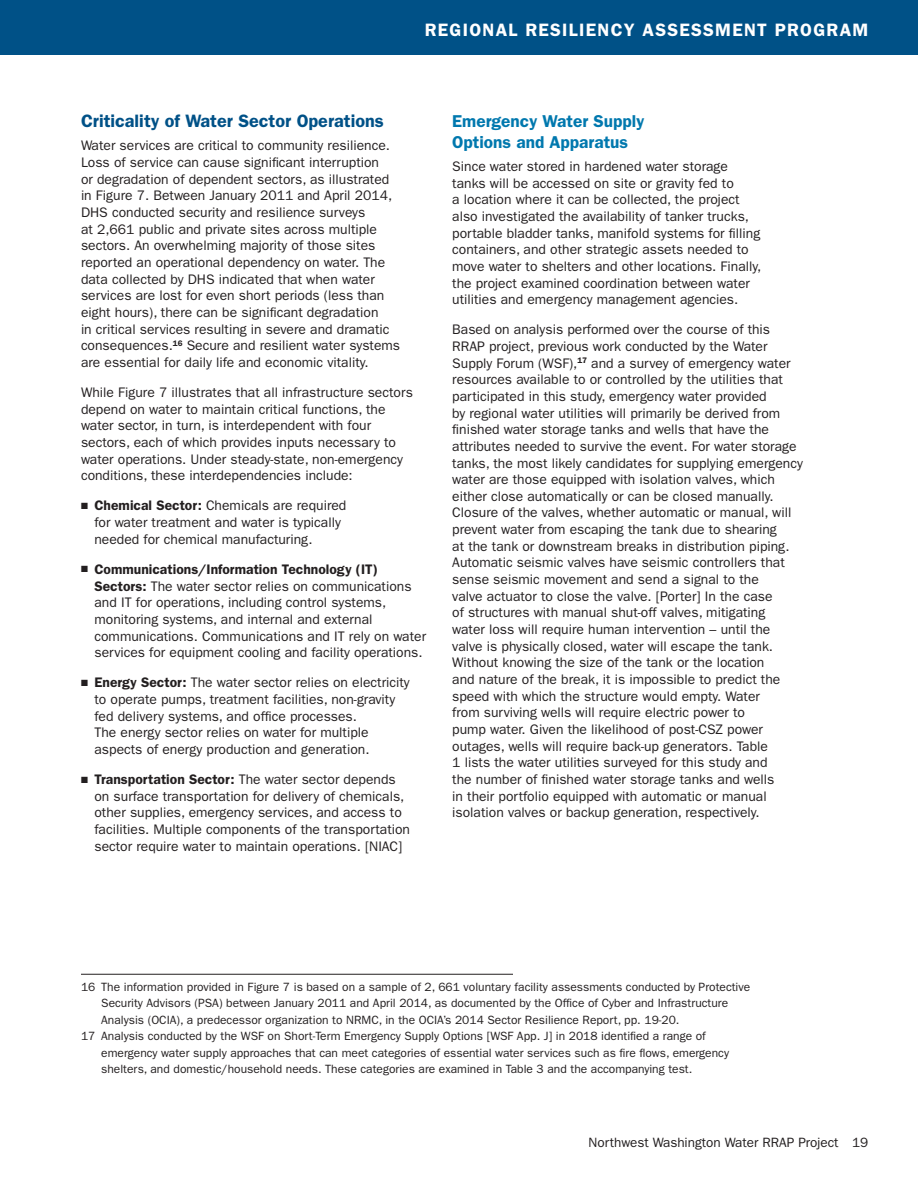
<style>
.page{position:relative;width:918px;height:1188px;background:#fff}
.page>*{position:absolute;margin:0;border:0;box-sizing:border-box;transform-origin:0 0}
.t1{font:600 18px "ITC Franklin Gothic Std";letter-spacing:.07em;color:#fff}
.t2{font:600 18px "ITC Franklin Gothic Std";color:#005187}
.t3{font:600 17.25px/21px "ITC Franklin Gothic Std";color:#0078ae}
.Body{font:13.8px/16.6px "ITC Franklin Gothic Std";color:#231f20}
.t4{font:13.5px "ITC Franklin Gothic Std";color:#231f20}
.t5{font:12px/16.5px "ITC Franklin Gothic Std";color:#231f20}
.s1{font-weight:600}
</style>
<div class="page">
<div style="left:0;top:0;width:918px;height:55px;background:#005187"></div>
<hr style="left:81px;top:974px;width:432px;height:1px;background:#231f20">
<h1 class="t1" style="left:425px;top:19px;width:445px">REGIONAL RESILIENCY ASSESSMENT PROGRAM</h1>
<h3 class="t2" style="left:81px;top:110px;width:304px">Criticality of Water Sector Operations</h3>
<p class="Body" style="left:81px;top:138px;width:321px">Water services are critical to community resilience.<br>Loss of service can cause significant interruption<br>or degradation of dependent sectors, as illustrated in Figure 7. Between January 2011 and April 2014, DHS conducted security and resilience surveys<br>at 2,661 public and private sites across multiple sectors. An overwhelming majority of those sites reported an operational dependency on water. The data collected by DHS indicated that when water services are lost for even short periods (less than eight hours), there can be significant degradation<br>in critical services resulting in severe and dramatic consequences.<sup>16</sup> Secure and resilient water systems are essential for daily life and economic vitality.</p>
<p class="Body" style="left:81px;top:384px;width:333px">While Figure 7 illustrates that all infrastructure sectors depend on water to maintain critical functions, the water sector, in turn, is interdependent with four sectors, each of which provides inputs necessary to water operations. Under steady-state, non-emergency conditions, these interdependencies include:</p>
<p class="Body" style="left:94px;top:498px;width:253px;text-indent:-14px">■ <span class="s1">Chemical Sector:</span> Chemicals are required for water treatment and water is typically needed for chemical manufacturing.</p>
<p class="Body" style="left:94px;top:561px;width:333px;text-indent:-14px">■ <span class="s1">Communications/Information Technology (IT)<br>Sectors:</span> The water sector relies on communications and IT for operations, including control systems, monitoring systems, and internal and external communications. Communications and IT rely on water services for equipment cooling and facility operations.</p>
<p class="Body" style="left:94px;top:674px;width:317px;text-indent:-14px">■ <span class="s1">Energy Sector:</span> The water sector relies on electricity to operate pumps, treatment facilities, non-gravity fed delivery systems, and office processes.<br>The energy sector relies on water for multiple aspects of energy production and generation.</p>
<p class="Body" style="left:94px;top:771px;width:317px;text-indent:-14px">■ <span class="s1">Transportation Sector:</span> The water sector depends on surface transportation for delivery of chemicals, other supplies, emergency services, and access to facilities. Multiple components of the transportation sector require water to maintain operations. [NIAC]</p>
<h4 class="t3" style="left:452px;top:110px;width:194px">Emergency Water Supply<br>Options and Apparatus</h4>
<p class="Body" style="left:452px;top:158px;width:311px">Since water stored in hardened water storage tanks will be accessed on site or gravity fed to<br>a location where it can be collected, the project also investigated the availability of tanker trucks, portable bladder tanks, manifold systems for filling containers, and other strategic assets needed to move water to shelters and other locations. Finally, the project examined coordination between water utilities and emergency management agencies.</p>
<p class="Body" style="left:452px;top:321px;width:352px">Based on analysis performed over the course of this RRAP project, previous work conducted by the Water Supply Forum (WSF),<sup>17</sup> and a survey of emergency water resources available to or controlled by the utilities that participated in this study, emergency water provided<br>by regional water utilities will primarily be derived from finished water storage tanks and wells that have the attributes needed to survive the event. For water storage tanks, the most likely candidates for supplying emergency water are those equipped with isolation valves, which either close automatically or can be closed manually.<br>Closure of the valves, whether automatic or manual, will prevent water from escaping the tank due to shearing<br>at the tank or downstream breaks in distribution piping.<br>Automatic seismic valves have seismic controllers that sense seismic movement and send a signal to the<br>valve actuator to close the valve. [Porter] In the case<br>of structures with manual shut-off valves, mitigating<br>water loss will require human intervention – until the valve is physically closed, water will escape the tank.<br>Without knowing the size of the tank or the location<br>and nature of the break, it is impossible to predict the speed with which the structure would empty. Water<br>from surviving wells will require electric power to<br>pump water. Given the likelihood of post-CSZ power outages, wells will require back-up generators. Table<br>1 lists the water utilities surveyed for this study and<br>the number of finished water storage tanks and wells<br>in their portfolio equipped with automatic or manual isolation valves or backup generation, respectively.</p>
<p class="t5" style="left:101px;top:979px;width:651px;text-indent:-20px">16 The information provided in Figure 7 is based on a sample of 2, 661 voluntary facility assessments conducted by Protective<br>Security Advisors (PSA) between January 2011 and April 2014, as documented by the Office of Cyber and Infrastructure<br>Analysis (OCIA), a predecessor organization to NRMC, in the OCIA’s 2014 Sector Resilience Report, pp. 19-20.</p>
<p class="t5" style="left:101px;top:1028px;width:629px;text-indent:-20px">17 Analysis conducted by the WSF on Short-Term Emergency Supply Options [WSF App. J] in 2018 identified a range of emergency water supply approaches that can meet categories of essential water services such as fire flows, emergency shelters, and domestic/household needs. These categories are examined in Table 3 and the accompanying test.</p>
<p class="t4" style="left:589px;top:1134px;width:281px">Northwest Washington Water RRAP Project 19</p>
</div>
